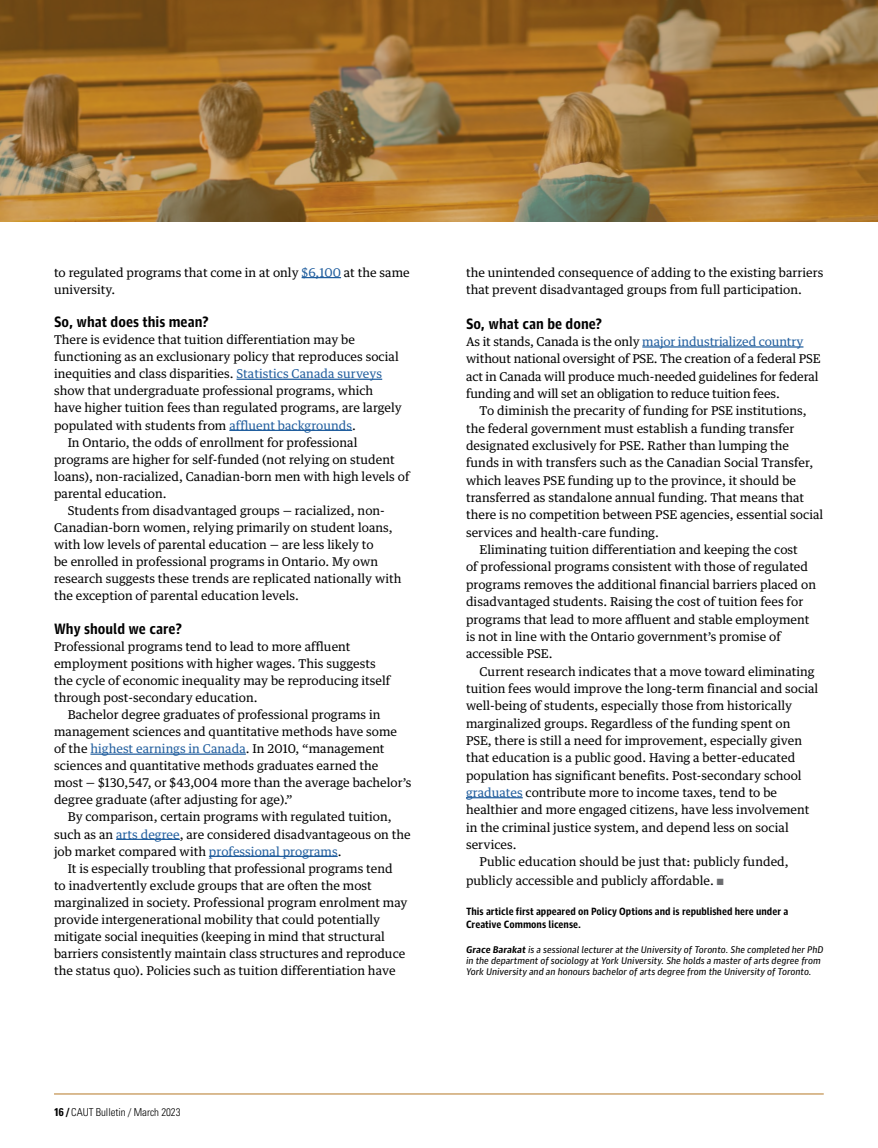
<style>
.page{position:relative;width:878px;height:1148px;background:#fff}
.page>*{position:absolute;margin:0;border:0;box-sizing:border-box;transform-origin:0 0}
.Body{font:700 15px "Guardian Agate Sans 2 D";letter-spacing:.005em;color:#000}
.Body-2{font:12.15px/17.1px "Guardian Text Egyp";letter-spacing:.005em;color:#000}
.Body-3{font:300 condensed 10.8px "Univers LT Std";letter-spacing:-.005em;color:#000}
.Article-Heading{font:700 10.5px/13.2px "Guardian Agate Sans 2 D";color:#000}
.t1{font:italic 9.75px/11.1px "Guardian Agate Sans 2";color:#000}
.s1{color:#215e9e}
.s2{font-weight:700;font-size:11.25px}
.s3{color:#6d6e71}
.s4{font-weight:700}
</style>
<div class="page">
<hr style="left:301px;top:277px;width:40px;height:1px;background:#215e9e">
<hr style="left:236px;top:378px;width:146px;height:2px;background:#215e9e">
<hr style="left:229px;top:430px;width:123px;height:1px;background:#215e9e">
<hr style="left:90px;top:753px;width:156px;height:1px;background:#215e9e">
<hr style="left:116px;top:838px;width:64px;height:2px;background:#215e9e">
<hr style="left:209px;top:855px;width:128px;height:2px;background:#215e9e">
<hr style="left:642px;top:346px;width:161px;height:1px;background:#215e9e">
<hr style="left:466px;top:797px;width:56px;height:1px;background:#215e9e">
<hr style="left:54px;top:1093px;width:769px;height:1px;background:#b57826">
<img style="left:0;top:0;width:878px;height:222px">
<p class="Body-2" style="left:54px;top:263px;width:357px">to regulated programs that come in at only <span class="s1">$6,100</span> at the same university.</p>
<p class="Body" style="left:54px;top:312px;width:156px">So, what does this mean?</p>
<p class="Body-2" style="left:54px;top:330px;width:349px">There is evidence that tuition differentiation may be functioning as an exclusionary policy that reproduces social inequities and class disparities. <span class="s1">Statistics Canada surveys </span>show that undergraduate professional programs, which have higher tuition fees than regulated programs, are largely populated with students from <span class="s1">affluent backgrounds</span>.</p>
<p class="Body-2" style="left:54px;top:432px;width:357px;text-indent:14px">In Ontario, the odds of enrollment for professional programs are higher for self-funded (not relying on student loans), non-racialized, Canadian-born men with high levels of parental education.</p>
<p class="Body-2" style="left:54px;top:500px;width:349px;text-indent:14px">Students from disadvantaged groups — racialized, non-Canadian-born women, relying primarily on student loans, with low levels of parental education — are less likely to<br>be enrolled in professional programs in Ontario. My own research suggests these trends are replicated nationally with the exception of parental education levels.</p>
<p class="Body" style="left:54px;top:618px;width:129px">Why should we care?</p>
<p class="Body-2" style="left:54px;top:637px;width:338px">Professional programs tend to lead to more affluent employment positions with higher wages. This suggests the cycle of economic inequality may be reproducing itself through post-secondary education.</p>
<p class="Body-2" style="left:54px;top:705px;width:359px;text-indent:14px">Bachelor degree graduates of professional programs in management sciences and quantitative methods have some of the <span class="s1">highest earnings in Canada</span>. In 2010, “management sciences and quantitative methods graduates earned the<br>most — $130,547, or $43,004 more than the average bachelor’s degree graduate (after adjusting for age).”</p>
<p class="Body-2" style="left:54px;top:807px;width:358px;text-indent:14px">By comparison, certain programs with regulated tuition, such as an <span class="s1">arts degree</span>, are considered disadvantageous on the job market compared with <span class="s1">professional programs</span>.</p>
<p class="Body-2" style="left:54px;top:858px;width:355px;text-indent:14px">It is especially troubling that professional programs tend<br>to inadvertently exclude groups that are often the most marginalized in society. Professional program enrolment may provide intergenerational mobility that could potentially mitigate social inequities (keeping in mind that structural barriers consistently maintain class structures and reproduce the status quo). Policies such as tuition differentiation have</p>
<p class="Body-3" style="left:54px;top:1105px;width:128px"><span class="s2">16 /</span> CAUT Bulletin / March 2023</p>
<p class="Body-2" style="left:466px;top:262px;width:359px">the unintended consequence of adding to the existing barriers that prevent disadvantaged groups from full participation.</p>
<p class="Body" style="left:466px;top:313px;width:138px">So, what can be done?</p>
<p class="Body-2" style="left:466px;top:332px;width:356px">As it stands, Canada is the only <span class="s1">major industrialized country </span>without national oversight of PSE. The creation of a federal PSE act in Canada will produce much-needed guidelines for federal funding and will set an obligation to reduce tuition fees.</p>
<p class="Body-2" style="left:466px;top:401px;width:359px;text-indent:14px">To diminish the precarity of funding for PSE institutions, the federal government must establish a funding transfer designated exclusively for PSE. Rather than lumping the funds in with transfers such as the Canadian Social Transfer, which leaves PSE funding up to the province, it should be transferred as standalone annual funding. That means that there is no competition between PSE agencies, essential social services and health-care funding.</p>
<p class="Body-2" style="left:466px;top:540px;width:351px;text-indent:14px">Eliminating tuition differentiation and keeping the cost<br>of professional programs consistent with those of regulated programs removes the additional financial barriers placed on disadvantaged students. Raising the cost of tuition fees for programs that lead to more affluent and stable employment is not in line with the Ontario government’s promise of accessible PSE.</p>
<p class="Body-2" style="left:466px;top:661px;width:354px;text-indent:14px">Current research indicates that a move toward eliminating tuition fees would improve the long-term financial and social well-being of students, especially those from historically marginalized groups. Regardless of the funding spent on PSE, there is still a need for improvement, especially given that education is a public good. Having a better-educated population has significant benefits. Post-secondary school <span class="s1">graduates</span> contribute more to income taxes, tend to be healthier and more engaged citizens, have less involvement in the criminal justice system, and depend less on social services.</p>
<p class="Body-2" style="left:466px;top:851px;width:324px;line-height:18.8px;text-indent:14px">Public education should be just that: publicly funded, publicly accessible and publicly affordable. <span class="s3">■</span></p>
<h4 class="Article-Heading" style="left:466px;top:904px;width:324px">This article first appeared on Policy Options and is republished here under a<br>Creative Commons license.</h4>
<p class="t1" style="left:466px;top:943px;width:359px"><span class="s4">Grace Barakat</span> is a sessional lecturer at the University of Toronto. She completed her PhD in the department of sociology at York University. She holds a master of arts degree from<br>York University and an honours bachelor of arts degree from the University of Toronto.</p>
</div>
